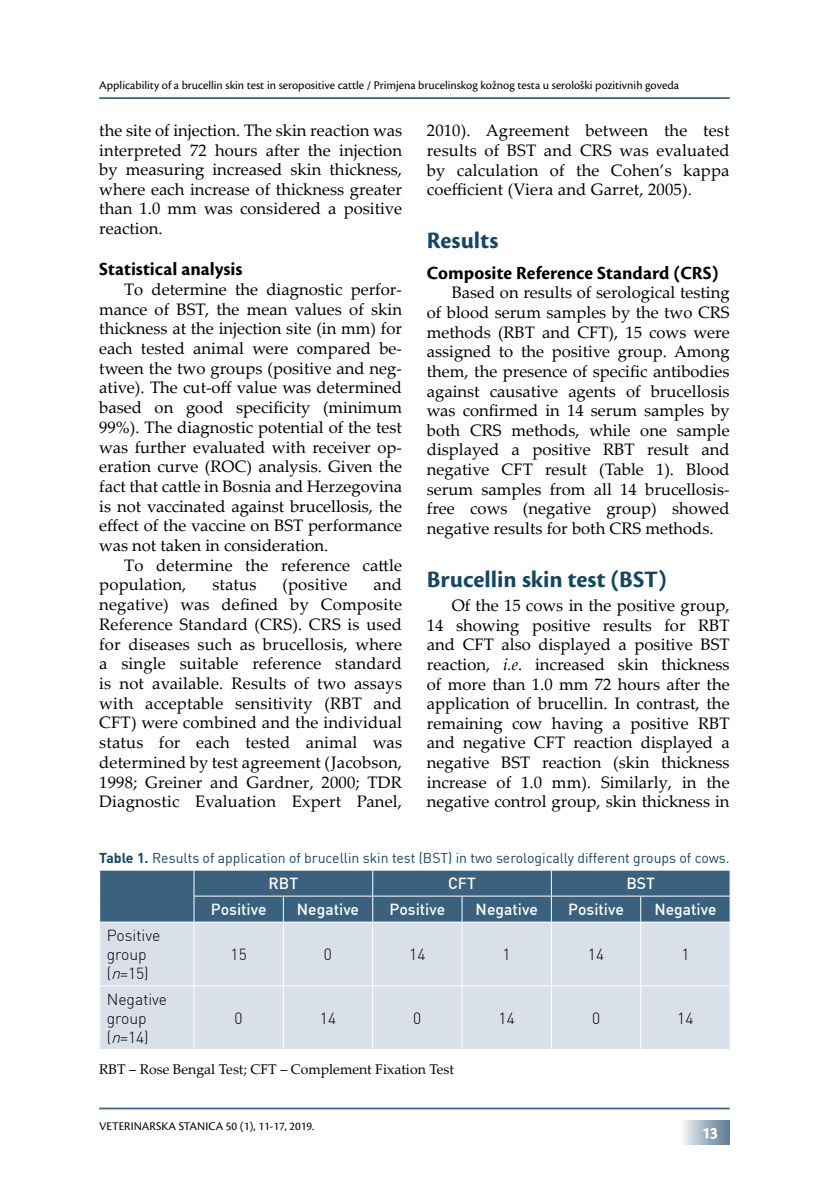
<style>
.page{position:relative;width:819px;height:1191px;background:#fff}
.page>*{position:absolute;margin:0;border:0;box-sizing:border-box;transform-origin:0 0}
.t1{font:700 24.5px "Cronos Pro";color:#124662}
.t2{font:700 19.25px "Cronos Pro";color:#000}
.t3{font:16.62px/19.6px "Palatino Linotype";color:#000;text-align:justify}
.t4{font:700 15.75px "DINLT";color:#fff}
.t5{font:15.75px/18.9px "DIN Lt";color:#000}
.t6{font:15.75px "Cronos Pro";color:#fff}
.t7{font:14px "DIN";color:#124662}
.t8{font:14px "Palatino Linotype";color:#000}
.t9{font:12.25px "Cronos Pro";color:#000}
.s1{font-style:italic}
.s2{font-weight:700}
</style>
<div class="page">
<hr style="left:99px;top:1107px;width:630px;height:2px;background:#3a617d">
<hr style="left:99px;top:97px;width:630px;height:2px;background:#3a617d">
<div style="left:680px;top:1120px;width:49px;height:25px;background:linear-gradient(to right,#f7f9fa,#597995)"></div>
<svg style="left:703px;top:1127px;width:14px;height:12px"></svg>
<div style="left:100px;top:922px;width:629px;height:127px;background:#dae0e9"></div>
<svg style="left:99px;top:870px;width:631px;height:51px;background:#416782"></svg>
<hr style="left:193px;top:922px;width:1px;height:63px;background:#fff">
<hr style="left:283px;top:922px;width:1px;height:63px;background:#fff">
<hr style="left:372px;top:922px;width:1px;height:63px;background:#fff">
<hr style="left:461px;top:922px;width:1px;height:63px;background:#fff">
<hr style="left:551px;top:922px;width:1px;height:63px;background:#fff">
<hr style="left:640px;top:922px;width:1px;height:63px;background:#fff">
<hr style="left:99px;top:985px;width:95px;height:1px;background:#fff">
<hr style="left:194px;top:985px;width:89px;height:1px;background:#fff">
<hr style="left:193px;top:986px;width:1px;height:63px;background:#fff">
<hr style="left:283px;top:985px;width:89px;height:1px;background:#fff">
<hr style="left:283px;top:986px;width:1px;height:63px;background:#fff">
<hr style="left:372px;top:985px;width:90px;height:1px;background:#fff">
<hr style="left:372px;top:986px;width:1px;height:63px;background:#fff">
<hr style="left:462px;top:985px;width:89px;height:1px;background:#fff">
<hr style="left:461px;top:986px;width:1px;height:63px;background:#fff">
<hr style="left:551px;top:985px;width:89px;height:1px;background:#fff">
<hr style="left:551px;top:986px;width:1px;height:63px;background:#fff">
<hr style="left:640px;top:985px;width:90px;height:1px;background:#fff">
<hr style="left:640px;top:986px;width:1px;height:63px;background:#fff">
<p class="t9" style="left:99px;top:78px;width:581px">Applicability of a brucellin skin test in seropositive cattle / Primjena brucelinskog kožnog testa u serološki pozitivnih goveda</p>
<p class="t3" style="left:99px;top:120px;width:304px">the site of injection. The skin reaction was interpreted 72 hours after the injection by measuring increased skin thickness, where each increase of thickness greater than 1.0 mm was considered a positive reaction.</p>
<p class="t2" style="left:99px;top:258px;width:145px">Statistical analysis</p>
<p class="t3" style="left:99px;top:279px;width:304px;text-indent:25px">To determine the diagnostic perfor&shy;mance of BST, the mean values of skin thickness at the injection site (in mm) for each tested animal were compared be&shy;tween the two groups (positive and neg&shy;ative). The cut-off value was determined based on good specificity (minimum 99%). The diagnostic potential of the test was further evaluated with receiver op&shy;eration curve (ROC) analysis. Given the fact that cattle in Bosnia and Herzegovina is not vaccinated against brucellosis, the effect of the vaccine on BST performance was not taken in consideration.</p>
<p class="t3" style="left:99px;top:554px;width:304px;text-indent:25px">To determine the reference cattle population,</p>
<p class="t3" style="left:427px;top:120px;width:304px">2010). Agreement between the test results of BST and CRS was evaluated by calculation of the Cohen’s kappa coefficient (Viera and Garret, 2005).</p>
<h1 class="t1" style="left:427px;top:226px;width:73px">Results</h1>
<p class="t2" style="left:427px;top:262px;width:293px">Composite Reference Standard (CRS)</p>
<p class="t3" style="left:427px;top:282px;width:304px;text-indent:25px">Based on results of serological testing of blood serum samples by the two CRS methods (RBT and CFT), 15 cows were assigned to the positive group. Among them, the presence of specific antibodies against causative agents of brucellosis was confirmed in 14 serum samples by both CRS methods, while one sample displayed a positive RBT result and negative CFT result (Table 1). Blood serum samples from all 14 brucellosis&shy;free cows (negative group) showed negative results for both CRS methods.</p>
<h1 class="t1" style="left:427px;top:565px;width:241px">Brucellin skin test (BST)</h1>
<p class="t3" style="left:427px;top:595px;width:304px;text-indent:25px">Of the 15 cows in the positive group, 14 showing positive results for RBT and CFT also displayed a positive BST reaction, <span class="s1">i.e</span>. increased skin thickness of more than 1.0 mm 72 hours after the application of brucellin. In contrast, the remaining cow having a positive RBT and negative CFT reaction displayed a negative BST reaction (skin thickness increase of 1.0 mm). Similarly, in the negative control group, skin thickness in</p>
<p class="t7" style="left:99px;top:848px;width:631px"><span class="s2">Table 1.</span> Results of application of brucellin skin test (BST) in two serologically different groups of cows.</p>
<p class="t4" style="left:268px;top:873px;width:31px">RBT</p>
<p class="t4" style="left:448px;top:873px;width:29px">CFT</p>
<p class="t4" style="left:626px;top:873px;width:30px">BST</p>
<p class="t4" style="left:211px;top:899px;width:57px">Positive</p>
<p class="t4" style="left:297px;top:899px;width:64px">Negative</p>
<p class="t4" style="left:389px;top:899px;width:57px">Positive</p>
<p class="t4" style="left:475px;top:899px;width:64px">Negative</p>
<p class="t4" style="left:568px;top:899px;width:57px">Positive</p>
<p class="t4" style="left:654px;top:899px;width:64px">Negative</p>
<p class="t5" style="left:107px;top:925px;width:55px">Positive group (<span class="s1">n</span>=15)</p>
<p class="t3" style="left:99px;top:574px;width:304px;text-indent:274px">and negative) was defined by Composite Reference Standard (CRS). CRS is used for diseases such as brucellosis, where a single suitable reference standard is not available. Results of two assays with acceptable sensitivity (RBT and CFT) were combined and the individual status for each tested animal was determined by test agreement (Jacobson, 1998; Greiner and Gardner, 2000; TDR Diagnostic Evaluation Expert Panel,</p>
<p class="t3" style="left:212px;top:574px;width:46px">status</p>
<p class="t3" style="left:282px;top:574px;width:67px">(positive</p>
<p class="t5" style="left:230px;top:944px;width:18px">15</p>
<p class="t5" style="left:324px;top:944px;width:10px">0</p>
<p class="t5" style="left:409px;top:944px;width:18px">14</p>
<p class="t5" style="left:502px;top:944px;width:10px">1</p>
<p class="t5" style="left:588px;top:944px;width:18px">14</p>
<p class="t5" style="left:681px;top:944px;width:10px">1</p>
<p class="t5" style="left:107px;top:989px;width:62px">Negative group (<span class="s1">n</span>=14)</p>
<p class="t5" style="left:234px;top:1008px;width:10px">0</p>
<p class="t5" style="left:320px;top:1008px;width:18px">14</p>
<p class="t5" style="left:413px;top:1008px;width:10px">0</p>
<p class="t5" style="left:498px;top:1008px;width:18px">14</p>
<p class="t5" style="left:592px;top:1008px;width:10px">0</p>
<p class="t5" style="left:677px;top:1008px;width:18px">14</p>
<p class="t8" style="left:99px;top:1059px;width:356px">RBT – Rose Bengal Test; CFT – Complement Fixation Test</p>
<p class="t9" style="left:99px;top:1119px;width:216px">VETERINARSKA STANICA 50 (1), 11-17, 2019.</p>
<p class="t6" style="left:702px;top:1124px;width:16px">13</p>
</div>
